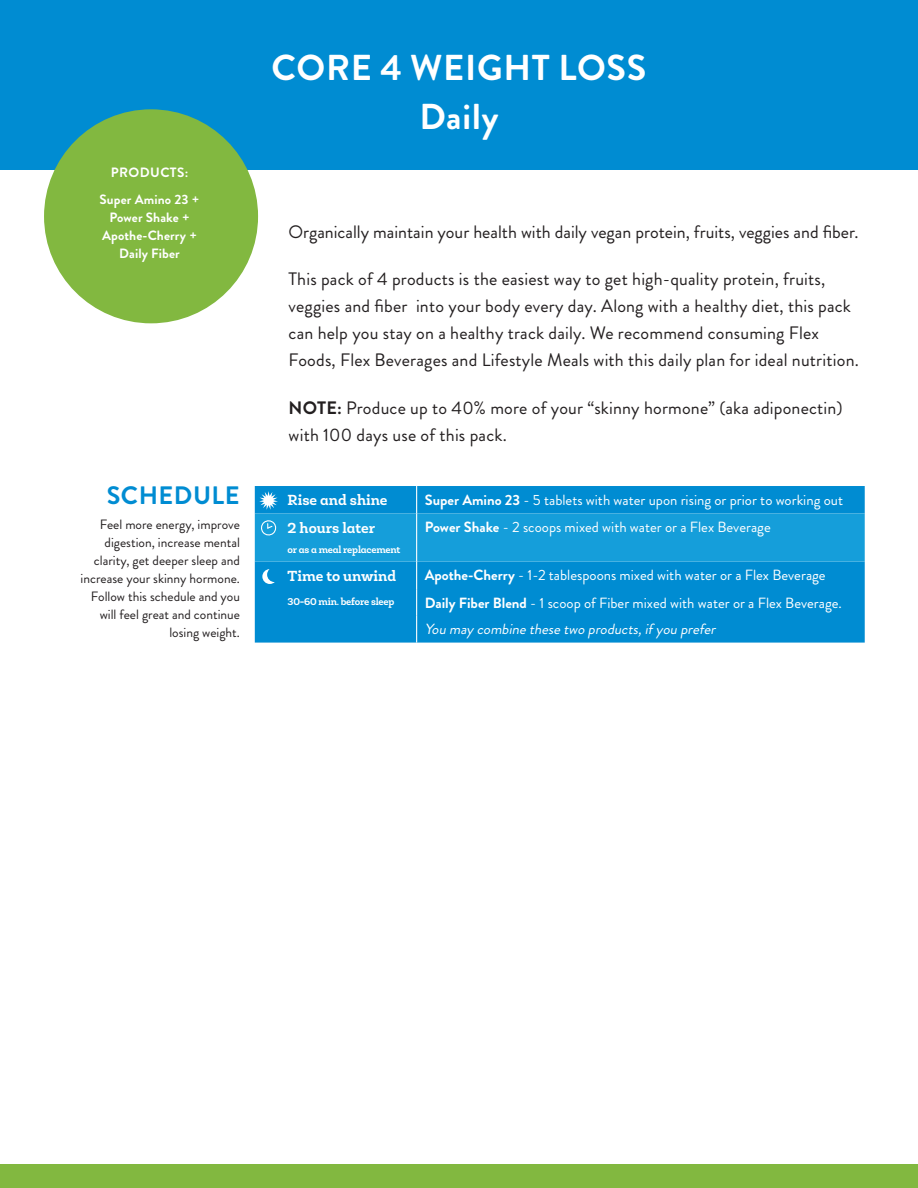
<style>
.page{position:relative;width:918px;height:1188px;background:#fff}
.page>*{position:absolute;margin:0;border:0;box-sizing:border-box;transform-origin:0 0}
.t1{font:700 36px "Brandon Grotesque";letter-spacing:.02em;color:#fff}
.t2{font:700 25.2px "Brandon Grotesque";letter-spacing:.02em;color:#008cd2}
.t3{font:18px/27px "Brandon Grotesque";letter-spacing:.01em;color:#231f20}
.t4{font:14.7px "Brandon Grotesque";color:#fff}
.t5{font:italic 14.7px "Brandon Grotesque";color:#fff}
.t6{font:700 14.7px "Roble Alt";color:#fff}
.t7{font:13.5px/18px "Brandon Grotesque";color:#231f20;text-align:right}
.t8{font:700 13.5px/18px "Brandon Grotesque";letter-spacing:.01em;color:#fff;text-align:center}
.t9{font:700 13.5px "Brandon Grotesque";letter-spacing:.03em;color:#fff}
.t10{font:700 10.05px "Roble Alt";letter-spacing:-.02em;color:#fff}
.s1{font-weight:700}
</style>
<div class="page">
<div style="left:0;top:1164px;width:918px;height:24px;background:#82b840"></div>
<div style="left:0;top:0;width:918px;height:170px;background:#008cd2"></div>
<div style="left:44px;top:109px;width:214px;height:214px;background:#82b840;border-radius:50%"></div>
<svg style="left:255px;top:486px;width:610px;height:157px;background:#0992d4"></svg>
<p class="t9" style="left:111px;top:163px;width:79px">PRODUCTS:</p>
<p class="t8" style="left:100px;top:190px;width:101px">Super Amino 23 +<br>Power Shake +<br>Apothe-Cherry +<br>Daily Fiber</p>
<p class="t2" style="left:107px;top:477px;width:134px">SCHEDULE</p>
<p class="t7" style="left:81px;top:515px;width:161px">Feel more energy, improve digestion, increase mental clarity, get deeper sleep and increase your skinny hormone.<br>Follow this schedule and you will feel great and continue losing weight.</p>
<p class="t1" style="left:271px;top:43px;width:376px">CORE 4 WEIGHT LOSS</p>
<p class="t1" style="left:420px;top:91px;width:80px">Daily</p>
<p class="t3" style="left:289px;top:219px;width:572px">Organically maintain your health with daily vegan protein, fruits, veggies and fiber.</p>
<p class="t3" style="left:289px;top:266px;width:572px">This pack of 4 products is the easiest way to get high-quality protein, fruits, veggies and fiber into your body every day. Along with a healthy diet, this pack can help you stay on a healthy track daily. We recommend consuming Flex Foods, Flex Beverages and Lifestyle Meals with this daily plan for ideal nutrition.</p>
<p class="t3" style="left:289px;top:394px;width:556px"><span class="s1">NOTE:</span> Produce up to 40% more of your “skinny hormone” (aka adiponectin) with 100 days use of this pack.</p>
<p class="t6" style="left:288px;top:491px;width:101px">Rise and shine</p>
<p class="t4" style="left:425px;top:489px;width:420px"><span class="s1">Super Amino 23</span> - 5 tablets with water upon rising or prior to working out</p>
<p class="t6" style="left:288px;top:518px;width:89px">2 hours later</p>
<p class="t10" style="left:288px;top:544px;width:114px">or as a meal replacement</p>
<p class="t4" style="left:425px;top:517px;width:347px"><span class="s1">Power Shake</span> - 2 scoops mixed with water or a Flex Beverage</p>
<p class="t6" style="left:288px;top:567px;width:110px">Time to unwind</p>
<p class="t4" style="left:425px;top:565px;width:402px"><span class="s1">Apothe-Cherry</span> - 1-2 tablespoons mixed with water or a Flex Beverage</p>
<p class="t10" style="left:288px;top:595px;width:108px">30-60 min. before sleep</p>
<p class="t4" style="left:425px;top:592px;width:419px"><span class="s1">Daily Fiber Blend</span> - 1 scoop of Fiber mixed with water or a Flex Beverage.</p>
<p class="t5" style="left:425px;top:619px;width:296px">You may combinethesetwo products,if you prefer</p>
</div>
